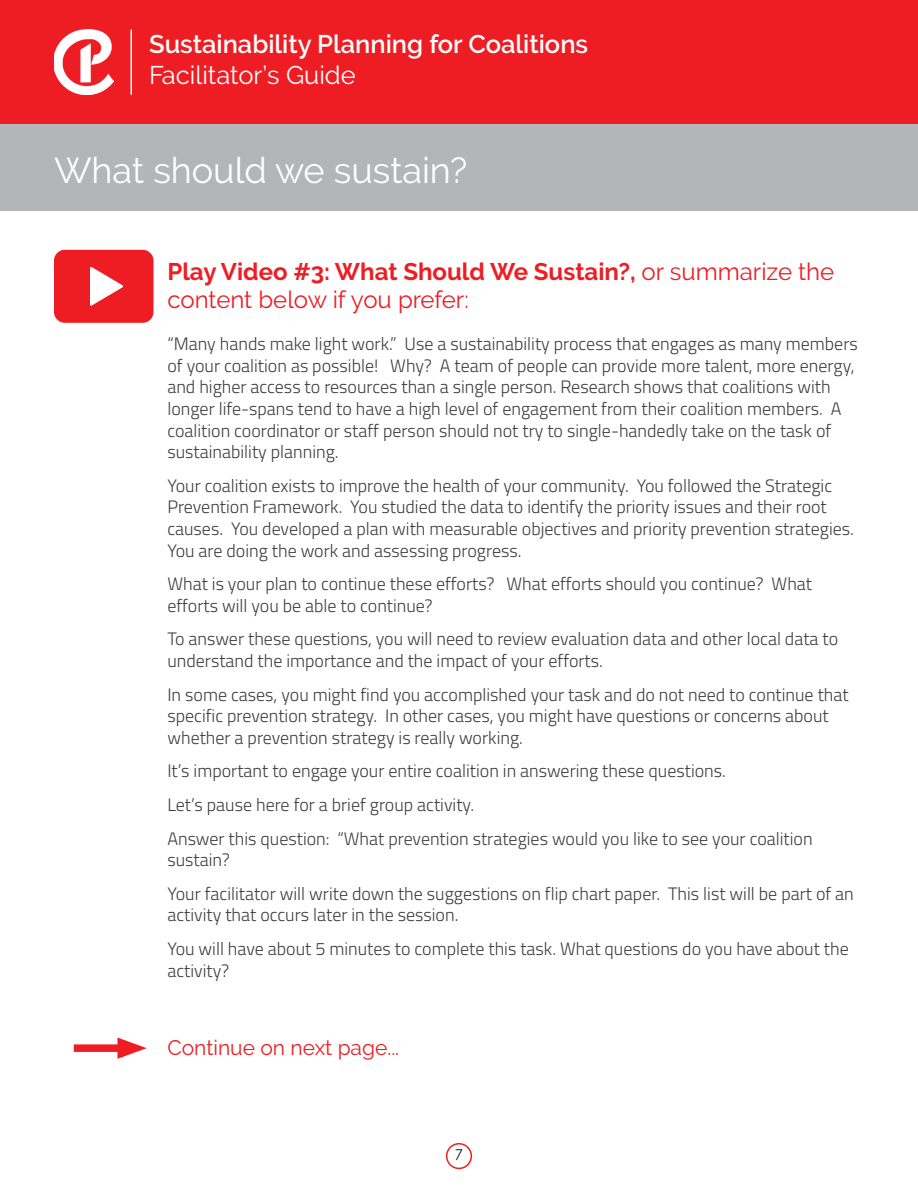
<style>
.page{position:relative;width:918px;height:1188px;background:#fff}
.page>*{position:absolute;margin:0;border:0;box-sizing:border-box;transform-origin:0 0}
.t1{font:36px "Raleway";color:#fff}
.t2{font:600 25.5px "Raleway";color:#fff}
.t3{font:25.5px "Raleway";color:#fff}
.t4{font:24px/28.8px "Raleway";letter-spacing:-.005em;color:#ee1d23}
.t5{font:21px "Raleway";color:#ee1d23}
.t6{font:300 18px/21.6px "Titillium Web";color:#3e3e3f}
.t7{font:15px "Century Gothic";color:#231f20}
.s1{font-weight:700}
</style>
<div class="page">
<div style="left:0;top:0;width:918px;height:124px;background:#ee1d23"></div>
<div style="left:0;top:124px;width:918px;height:87px;background:#b4b5b8"></div>
<img style="left:54px;top:29px;width:59px;height:66px">
<hr style="left:130px;top:29px;width:2px;height:66px;background:#fff">
<div style="left:446px;top:1143px;width:26px;height:26px;border:2px solid #ee1d23;border-radius:50%"></div>
<div style="left:54px;top:250px;width:100px;height:73px;background:#ee1d23;border-radius:11px"></div>
<svg style="left:90px;top:267px;width:33px;height:39px"></svg>
<div style="left:74px;top:1044px;width:56px;height:8px;background:#ee1d23"></div>
<svg style="left:117px;top:1038px;width:30px;height:21px"></svg>
<h2 class="t2" style="left:149px;top:30px;width:441px">Sustainability Planning for Coalitions</h2>
<h2 class="t3" style="left:149px;top:60px;width:208px">Facilitator’s Guide</h2>
<h1 class="t1" style="left:54px;top:150px;width:415px">What should we sustain?</h1>
<h3 class="t4" style="left:167px;top:257px;width:669px"><span class="s1">Play Video #3: What Should We Sustain?,</span> or summarize the content below if you prefer:</h3>
<p class="t6" style="left:167px;top:332px;width:692px">“Many hands make light work.” Use a sustainability process that engages as many members of your coalition as possible! Why? A team of people can provide more talent, more energy, and higher access to resources than a single person. Research shows that coalitions with longer life-spans tend to have a high level of engagement from their coalition members. A coalition coordinator or staff person should not try to single-handedly take on the task of sustainability planning.</p>
<p class="t6" style="left:167px;top:474px;width:688px">Your coalition exists to improve the health of your community. You followed the Strategic Prevention Framework. You studied the data to identify the priority issues and their root causes. You developed a plan with measurable objectives and priority prevention strategies.<br>You are doing the work and assessing progress.</p>
<p class="t6" style="left:167px;top:572px;width:646px">What is your plan to continue these efforts? What efforts should you continue? What efforts will you be able to continue?</p>
<p class="t6" style="left:167px;top:627px;width:672px">To answer these questions, you will need to review evaluation data and other local data to understand the importance and the impact of your efforts.</p>
<p class="t6" style="left:167px;top:683px;width:683px">In some cases, you might find you accomplished your task and do not need to continue that specific prevention strategy. In other cases, you might have questions or concerns about whether a prevention strategy is really working.</p>
<p class="t6" style="left:167px;top:753px;width:647px;line-height:33.6px">It’s important to engage your entire coalition in answering these questions.<br>Let’s pause here for a brief group activity.<br>Answer this question: “What prevention strategies would you like to see your coalition</p>
<p class="t6" style="left:167px;top:842px;width:688px;line-height:33.6px">sustain?<br>Your facilitator will write down the suggestions on flip chart paper. This list will be part of an</p>
<p class="t6" style="left:167px;top:897px;width:683px;line-height:33.6px">activity that occurs later in the session.<br>You will have about 5 minutes to complete this task. What questions do you have about the</p>
<p class="t6" style="left:167px;top:959px;width:63px">activity?</p>
<p class="t5" style="left:167px;top:1035px;width:233px">Continue on next page...</p>
<p class="t7" style="left:455px;top:1144px;width:10px">7</p>
</div>
